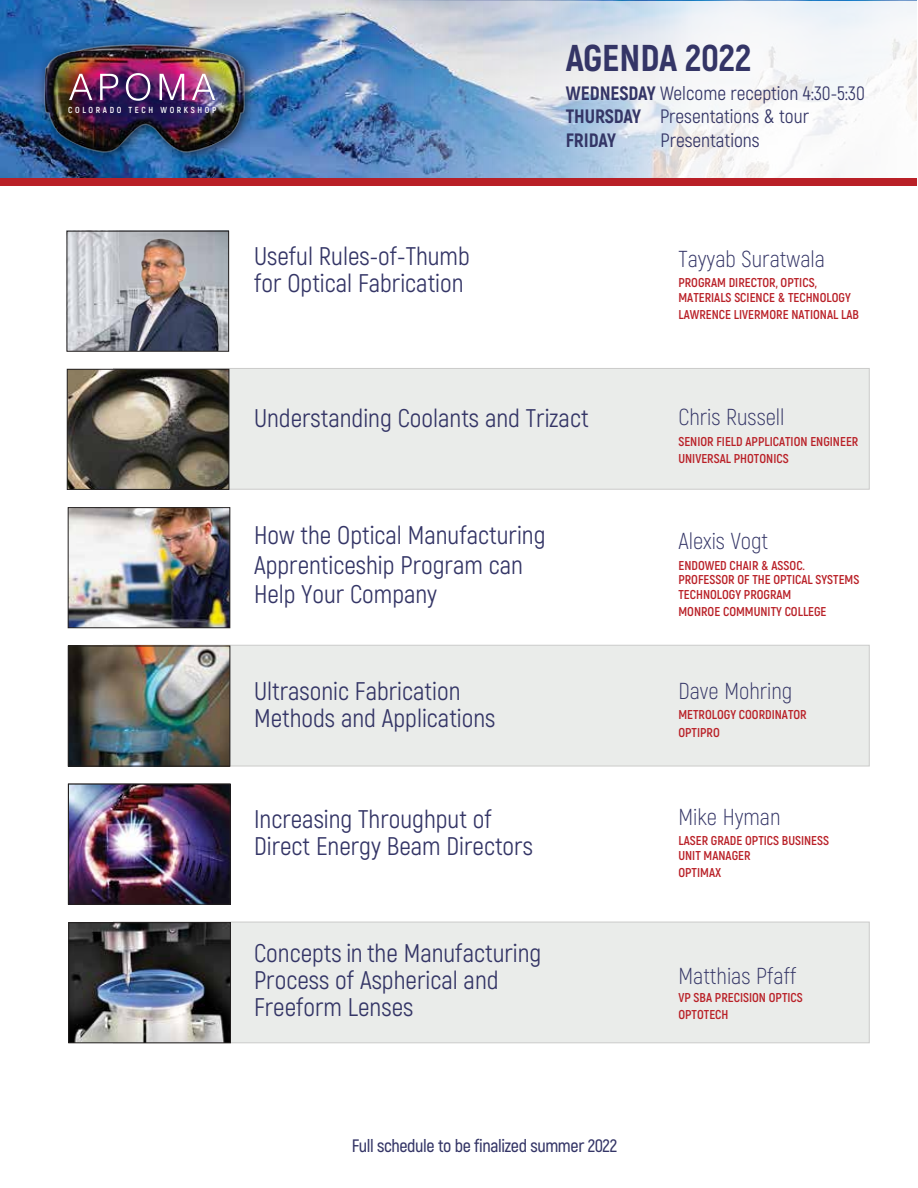
<style>
.page{position:relative;width:918px;height:1188px;background:#fff}
.page>*{position:absolute;margin:0;border:0;box-sizing:border-box;transform-origin:0 0}
.t1{font:800 37.35px "Akrobat";color:#343566}
.t2{font:25.5px/26.8px "Akrobat";color:#343566}
.t3{font:300 23.1px "Akrobat";color:#343566}
.t4{font:19.35px/23.2px "Akrobat";color:#343566}
.t5{font:600 18px "Akrobat";letter-spacing:-.02em;color:#343566}
.t6{font:700 12.75px/14.4px "Akrobat";color:#b92027}
.t7{font:700 8.7px "Akrobat";letter-spacing:.3em;color:#fff}
.s1{font-weight:800}
</style>
<div class="page">
<div style="left:113px;top:368px;width:757px;height:121px;background:#eaecea;border:1px solid #cbcbca"></div>
<div style="left:113px;top:645px;width:757px;height:121px;background:#eaecea;border:1px solid #cbcbca"></div>
<div style="left:113px;top:922px;width:757px;height:121px;background:#eaecea;border:1px solid #cbcbca"></div>
<img style="left:0;top:0;width:916px;height:179px">
<img style="left:7px;top:26px;width:279px;height:143px">
<svg style="left:69px;top:74px;width:23px;height:26px"></svg>
<svg style="left:100px;top:74px;width:18px;height:26px"></svg>
<svg style="left:126px;top:73px;width:24px;height:28px"></svg>
<svg style="left:160px;top:74px;width:24px;height:26px"></svg>
<svg style="left:192px;top:74px;width:23px;height:26px"></svg>
<svg style="left:353px;top:1px;width:564px;height:178px"></svg>
<div style="left:0;top:179px;width:916px;height:7px;background:#b92027"></div>
<img style="left:69px;top:233px;width:158px;height:116px">
<img style="left:113px;top:236px;width:114px;height:113px">
<div style="left:67px;top:231px;width:162px;height:120px;border:1px solid #221f1f"></div>
<img style="left:69px;top:371px;width:158px;height:117px">
<div style="left:67px;top:369px;width:162px;height:121px;border:1px solid #221f1f"></div>
<img style="left:70px;top:509px;width:158px;height:117px">
<div style="left:68px;top:507px;width:162px;height:121px;border:1px solid #221f1f"></div>
<img style="left:70px;top:648px;width:158px;height:116px">
<div style="left:68px;top:646px;width:162px;height:120px;border:1px solid #221f1f"></div>
<img style="left:68px;top:786px;width:162px;height:119px">
<div style="left:68px;top:784px;width:162px;height:120px;border:1px solid #221f1f"></div>
<img style="left:71px;top:925px;width:158px;height:116px">
<div style="left:69px;top:923px;width:162px;height:120px;border:1px solid #221f1f"></div>
<p class="t7" style="left:68px;top:104px;width:150px">COLORADO TECH WORKSHOP</p>
<h1 class="t1" style="left:566px;top:34px;width:187px">AGENDA 2022</h1>
<h3 class="t4" style="left:566px;top:82px;width:301px"><span class="s1">WEDNESDAY</span> Welcome reception 4:30-5:30<br><span class="s1">THURSDAY</span> Presentations &amp; tour<br><span class="s1">FRIDAY</span></h3>
<h3 class="t4" style="left:661px;top:128px;width:101px">Presentations</h3>
<h2 class="t2" style="left:254px;top:243px;width:217px">Useful Rules-of-Thumb for Optical Fabrication</h2>
<h2 class="t2" style="left:254px;top:405px;width:336px">Understanding Coolants and Trizact</h2>
<h2 class="t2" style="left:254px;top:520px;width:293px;line-height:29.8px">How the Optical Manufacturing<br>Apprenticeship Program can<br>Help Your Company</h2>
<h2 class="t2" style="left:254px;top:678px;width:243px">Ultrasonic Fabrication<br>Methods and Applications</h2>
<h2 class="t2" style="left:254px;top:805px;width:280px">Increasing Throughput of<br>Direct Energy Beam Directors</h2>
<h2 class="t2" style="left:254px;top:940px;width:289px">Concepts in the Manufacturing<br>Process of Aspherical and<br>Freeform Lenses</h2>
<h3 class="t3" style="left:678px;top:245px;width:148px">Tayyab Suratwala</h3>
<p class="t6" style="left:678px;top:275px;width:174px">PROGRAM DIRECTOR, OPTICS,<br>MATERIALS SCIENCE &amp; TECHNOLOGY</p>
<p class="t6" style="left:678px;top:307px;width:182px">LAWRENCE LIVERMORE NATIONAL LAB</p>
<h3 class="t3" style="left:678px;top:404px;width:108px">Chris Russell</h3>
<p class="t6" style="left:678px;top:433px;width:181px;line-height:17.4px">SENIOR FIELD APPLICATION ENGINEER<br>UNIVERSAL PHOTONICS</p>
<h3 class="t3" style="left:678px;top:528px;width:91px">Alexis Vogt</h3>
<p class="t6" style="left:678px;top:558px;width:182px">ENDOWED CHAIR &amp; ASSOC.<br>PROFESSOR OF THE OPTICAL SYSTEMS<br>TECHNOLOGY PROGRAM</p>
<p class="t6" style="left:678px;top:605px;width:150px">MONROE COMMUNITY COLLEGE</p>
<h3 class="t3" style="left:678px;top:677px;width:115px">Dave Mohring</h3>
<p class="t6" style="left:678px;top:706px;width:130px;line-height:17.4px">METROLOGY COORDINATOR<br>OPTIPRO</p>
<h3 class="t3" style="left:678px;top:803px;width:104px">Mike Hyman</h3>
<p class="t6" style="left:678px;top:834px;width:152px">LASER GRADE OPTICS BUSINESS<br>UNIT MANAGER</p>
<p class="t6" style="left:678px;top:866px;width:44px">OPTIMAX</p>
<h3 class="t3" style="left:678px;top:963px;width:120px">Matthias Pfaff</h3>
<p class="t6" style="left:678px;top:988px;width:126px;line-height:17.4px">VP SBA PRECISION OPTICS<br>OPTOTECH</p>
<h3 class="t5" style="left:352px;top:1134px;width:267px">Full schedule to be finalized summer 2022</h3>
</div>
